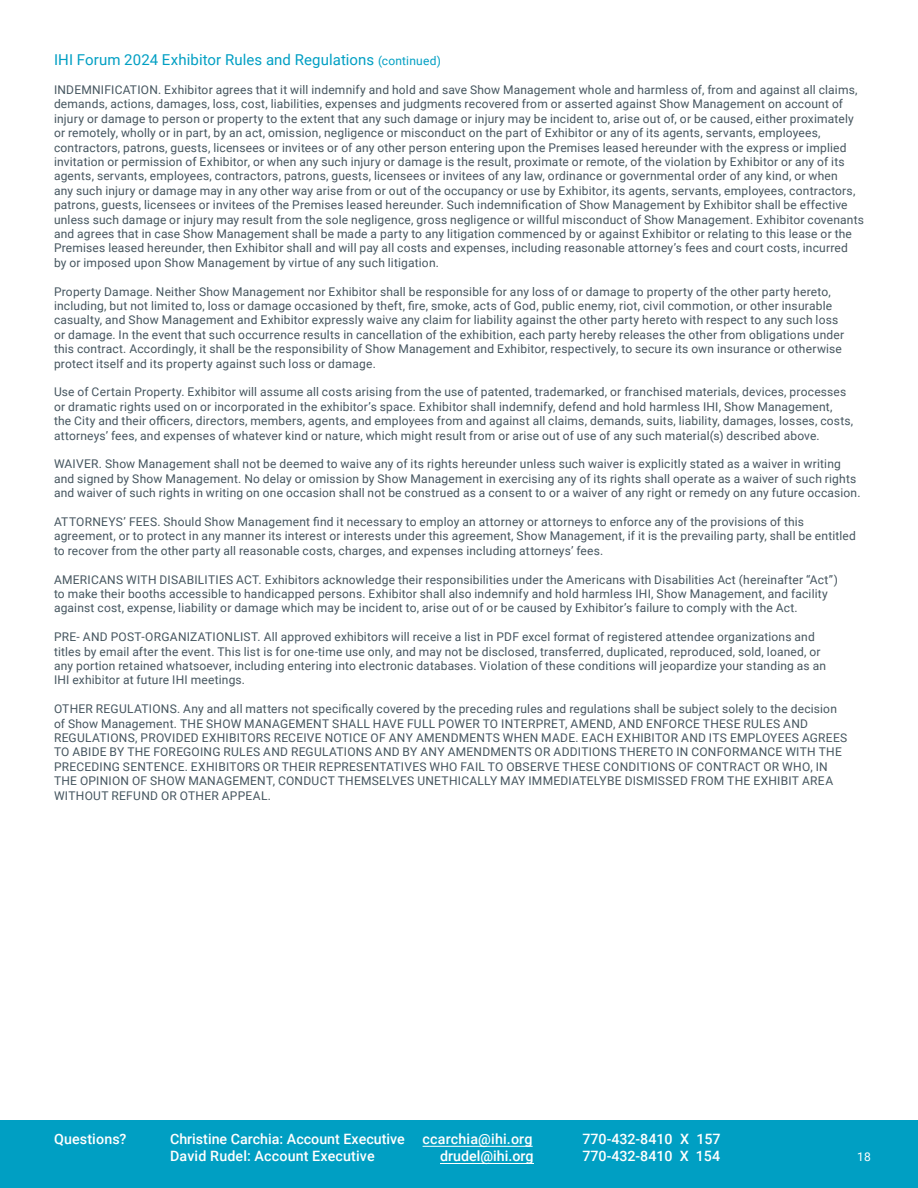
<style>
.page{position:relative;width:918px;height:1188px;background:#fff}
.page>*{position:absolute;margin:0;border:0;box-sizing:border-box;transform-origin:0 0}
.t1{font:15px "Roboto";letter-spacing:.005em;color:#009fc3}
.t2{font:500 14.25px/17.1px "Roboto";color:#fff}
.t3{font:12px/14.4px "Roboto";letter-spacing:.015em;color:#45555f}
.t4{font:12px "Roboto";color:#fff}
.s1{font-size:12px}
</style>
<div class="page">
<div style="left:0;top:1120px;width:918px;height:68px;background:#009fc3"></div>
<hr style="left:440px;top:1163px;width:94px;height:1px;background:#fff">
<hr style="left:423px;top:1146px;width:110px;height:1px;background:#fff">
<p class="t1" style="left:54px;top:49px;width:388px">IHI Forum 2024 Exhibitor Rules and Regulations <span class="s1">(continued)</span></p>
<p class="t3" style="left:54px;top:82px;width:812px">INDEMNIFICATION. Exhibitor agrees that it will indemnify and hold and save Show Management whole and harmless of, from and against all claims, demands, actions, damages, loss, cost, liabilities, expenses and judgments recovered from or asserted against Show Management on account of injury or damage to person or property to the extent that any such damage or injury may be incident to, arise out of, or be caused, either proximately or remotely, wholly or in part, by an act, omission, negligence or misconduct on the part of Exhibitor or any of its agents, servants, employees, contractors, patrons, guests, licensees or invitees or of any other person entering upon the Premises leased hereunder with the express or implied invitation or permission of Exhibitor, or when any such injury or damage is the result, proximate or remote, of the violation by Exhibitor or any of its agents, servants, employees, contractors, patrons, guests, licensees or invitees of any law, ordinance or governmental order of any kind, or when<br>any such injury or damage may in any other way arise from or out of the occupancy or use by Exhibitor, its agents, servants, employees, contractors, patrons, guests, licensees or invitees of the Premises leased hereunder. Such indemnification of Show Management by Exhibitor shall be effective unless such damage or injury may result from the sole negligence, gross negligence or willful misconduct of Show Management. Exhibitor covenants and agrees that in case Show Management shall be made a party to any litigation commenced by or against Exhibitor or relating to this lease or the Premises leased hereunder, then Exhibitor shall and will pay all costs and expenses, including reasonable attorney’s fees and court costs, incurred<br>by or imposed upon Show Management by virtue of any such litigation.</p>
<p class="t3" style="left:54px;top:284px;width:792px">Property Damage. Neither Show Management nor Exhibitor shall be responsible for any loss of or damage to property of the other party hereto, including, but not limited to, loss or damage occasioned by theft, fire, smoke, acts of God, public enemy, riot, civil commotion, or other insurable casualty, and Show Management and Exhibitor expressly waive any claim for liability against the other party hereto with respect to any such loss or damage. In the event that such occurrence results in cancellation of the exhibition, each party hereby releases the other from obligations under this contract. Accordingly, it shall be the responsibility of Show Management and Exhibitor, respectively, to secure its own insurance or otherwise protect itself and its property against such loss or damage.</p>
<p class="t3" style="left:54px;top:385px;width:801px">Use of Certain Property. Exhibitor will assume all costs arising from the use of patented, trademarked, or franchised materials, devices, processes or dramatic rights used on or incorporated in the exhibitor’s space. Exhibitor shall indemnify, defend and hold harmless IHI, Show Management,<br>the City and their officers, directors, members, agents, and employees from and against all claims, demands, suits, liability, damages, losses, costs, attorneys’ fees, and expenses of whatever kind or nature, which might result from or arise out of use of any such material(s) described above.</p>
<p class="t3" style="left:54px;top:457px;width:788px">WAIVER. Show Management shall not be deemed to waive any of its rights hereunder unless such waiver is explicitly stated as a waiver in writing</p>
<p class="t3" style="left:54px;top:471px;width:808px">and signed by Show Management. No delay or omission by Show Management in exercising any of its rights shall operate as a waiver of such rights and waiver of such rights in writing on one occasion shall not be construed as a consent to or a waiver of any right or remedy on any future occasion.</p>
<p class="t3" style="left:54px;top:514px;width:804px">ATTORNEYS’ FEES. Should Show Management find it necessary to employ an attorney or attorneys to enforce any of the provisions of this agreement, or to protect in any manner its interest or interests under this agreement, Show Management, if it is the prevailing party, shall be entitled to recover from the other party all reasonable costs, charges, and expenses including attorneys’ fees.</p>
<p class="t3" style="left:54px;top:572px;width:785px">AMERICANS WITH DISABILITIES ACT. Exhibitors acknowledge their responsibilities under the Americans with Disabilities Act (hereinafter “Act”) to make their booths accessible to handicapped persons. Exhibitor shall also indemnify and hold harmless IHI, Show Management, and facility against cost, expense, liability or damage which may be incident to, arise out of or be caused by Exhibitor’s failure to comply with the Act.</p>
<p class="t3" style="left:54px;top:629px;width:762px">PRE- AND POST-ORGANIZATIONLIST. All approved exhibitors will receive a list in PDF excel format of registered attendee organizations and</p>
<p class="t3" style="left:54px;top:644px;width:768px">titles by email after the event. This list is for one-time use only, and may not be disclosed, transferred, duplicated, reproduced, sold, loaned, or</p>
<p class="t3" style="left:54px;top:658px;width:774px">any portion retained whatsoever, including entering into electronic databases. Violation of these conditions will jeopardize your standing as an</p>
<p class="t3" style="left:54px;top:673px;width:193px">IHI exhibitor at future IHI meetings.</p>
<p class="t3" style="left:54px;top:701px;width:795px">OTHER REGULATIONS. Any and all matters not specifically covered by the preceding rules and regulations shall be subject solely to the decision of Show Management. THE SHOW MANAGEMENT SHALL HAVE FULL POWER TO INTERPRET, AMEND, AND ENFORCE THESE RULES AND REGULATIONS, PROVIDED EXHIBITORS RECEIVE NOTICE OF ANY AMENDMENTS WHEN MADE. EACH EXHIBITOR AND ITS EMPLOYEES AGREES TO ABIDE BY THE FOREGOING RULES AND REGULATIONS AND BY ANY AMENDMENTS OR ADDITIONS THERETO IN CONFORMANCE WITH THE PRECEDING SENTENCE. EXHIBITORS OR THEIR REPRESENTATIVES WHO FAIL TO OBSERVE THESE CONDITIONS OF CONTRACT OR WHO, IN THE OPINION OF SHOW MANAGEMENT, CONDUCT THEMSELVES UNETHICALLY MAY IMMEDIATELYBE DISMISSED FROM THE EXHIBIT AREA WITHOUT REFUND OR OTHER APPEAL.</p>
<p class="t2" style="left:54px;top:1130px;width:74px">Questions?</p>
<p class="t2" style="left:170px;top:1130px;width:364px">Christine Carchia: Account Executive ccarchia@ihi.org<br>David Rudel: Account Executive</p>
<p class="t2" style="left:440px;top:1147px;width:95px">drudel@ihi.org</p>
<p class="t2" style="left:582px;top:1130px;width:140px">770-432-8410 X 157<br>770-432-8410 X 154</p>
<p class="t4" style="left:857px;top:1148px;width:15px">18</p>
</div>
